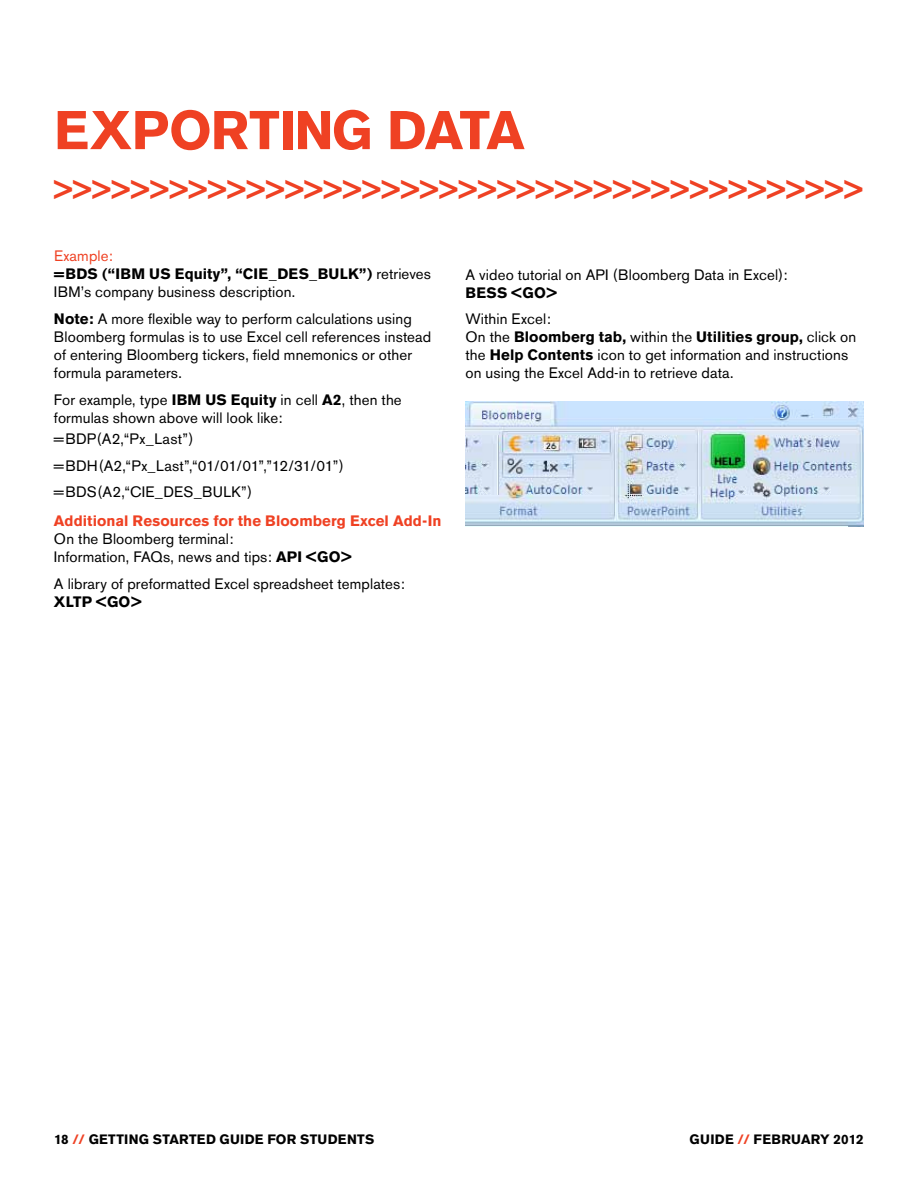
<style>
.page{position:relative;width:918px;height:1188px;background:#fff}
.page>*{position:absolute;margin:0;border:0;box-sizing:border-box;transform-origin:0 0}
.t1{font:700 54px "Akzidenz Grotesk BE";color:#ef4123}
.t2{font:700 27px "Akzidenz Grotesk BE";color:#ef4123}
.t3{font:15px/18px "Akzidenz Grotesk BE";letter-spacing:.01em;color:#000}
.t4{font:700 15px "Akzidenz Grotesk BE";letter-spacing:.005em;color:#ef4123}
.t5{font:700 15px "Akzidenz Grotesk BE";letter-spacing:.02em;color:#000}
.t6{font:700 13.5px "Akzidenz Grotesk BE";letter-spacing:.025em;color:#000}
.s1{color:#ef4123}
.s2{font-weight:700}
</style>
<div class="page">
<img style="left:466px;top:402px;width:398px;height:125px">
<h1 class="t1" style="left:54px;top:99px;width:113px">Exporting</h1>
<h1 class="t1" style="left:387px;top:99px;width:139px">Data</h1>
<h2 class="t2" style="left:54px;top:174px;width:810px">&gt;&gt;&gt;&gt;&gt;&gt;&gt;&gt;&gt;&gt;&gt;&gt;&gt;&gt;&gt;&gt;&gt;&gt;&gt;&gt;&gt;&gt;&gt;&gt;&gt;&gt;&gt;&gt;&gt;&gt;&gt;&gt;&gt;&gt;&gt;&gt;&gt;&gt;&gt;&gt;&gt;&gt;</h2>
<p class="t3" style="left:54px;top:247px;width:379px"><span class="s1">Example:<br></span><span class="s2">=BDS (“IBM US Equity”, “CIE_DES_BULK”)</span> retrieves<br>IBM’s company business description.</p>
<p class="t3" style="left:54px;top:310px;width:379px"><span class="s2">Note:</span> A more flexible way to perform calculations using Bloomberg formulas is to use Excel cell references instead of entering Bloomberg tickers, field mnemonics or other formula parameters.</p>
<p class="t3" style="left:54px;top:391px;width:349px">For example, type <span class="s2">IBM US Equity</span> in cell <span class="s2">A2</span>, then the formulas shown above will look like:</p>
<p class="t3" style="left:54px;top:425px;width:291px;line-height:26.7px">=BDP(A2,“Px_Last”) =BDH(A2,“Px_Last”,“01/01/01”,”12/31/01”) =BDS(A2,“CIE_DES_BULK”)</p>
<p class="t4" style="left:54px;top:512px;width:389px">Additional Resources for the Bloomberg Excel Add-In</p>
<p class="t3" style="left:54px;top:530px;width:299px">On the Bloomberg terminal:<br>Information, FAQs, news and tips: <span class="s2">API &lt;GO&gt;</span></p>
<p class="t3" style="left:54px;top:575px;width:352px">A library of preformatted Excel spreadsheet templates:</p>
<p class="t5" style="left:54px;top:593px;width:89px">XLTP &lt;GO&gt;</p>
<p class="t3" style="left:465px;top:266px;width:324px">A video tutorial on API (Bloomberg Data in Excel):</p>
<p class="t5" style="left:465px;top:284px;width:93px">BESS &lt;GO&gt;</p>
<p class="t3" style="left:465px;top:310px;width:392px">Within Excel:<br>On the <span class="s2">Bloomberg tab,</span> within the <span class="s2">Utilities group,</span> click on the <span class="s2">Help Contents</span> icon to get information and instructions on using the Excel Add-in to retrieve data.</p>
<p class="t6" style="left:54px;top:1132px;width:55px">18 <span class="s1">//</span> Getting</p>
<p class="t6" style="left:153px;top:1132px;width:37px">Started</p>
<p class="t6" style="left:220px;top:1132px;width:20px">Guide</p>
<p class="t6" style="left:267px;top:1132px;width:11px">for</p>
<p class="t6" style="left:300px;top:1132px;width:76px">STUDENTS</p>
<p class="t6" style="left:690px;top:1132px;width:10px">guide</p>
<p class="t6" style="left:737px;top:1132px;width:128px"><span class="s1">//</span> February 2012</p>
</div>
